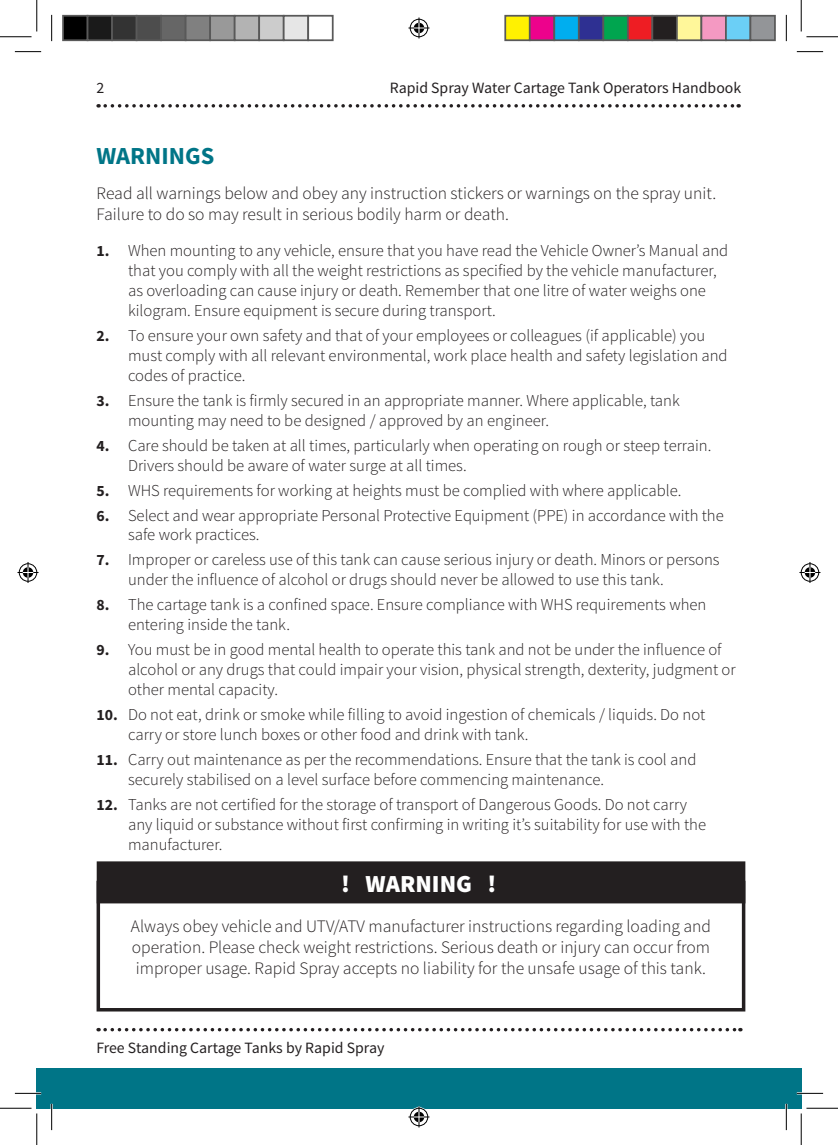
<style>
.page{position:relative;width:838px;height:1145px;background:#fff}
.page>*{position:absolute;margin:0;border:0;box-sizing:border-box;transform-origin:0 0}
.t1{font:900 24.5px "Source Sans Pro";color:#fff}
.t2{font:700 24.5px "Source Sans Pro";color:#007587}
.t3{font:300 17.5px/21px "Source Sans Pro";color:#231f20}
.t4{font:300 16.62px/19.9px "Source Sans Pro";color:#231f20}
.t5{font:15.75px "Source Sans Pro";color:#231f20}
.s1{font-weight:700;font-size:15.75px}
</style>
<div class="page">
<svg style="left:105px;top:1028px;width:635px;height:3px"></svg>
<div style="left:37px;top:1068px;width:764px;height:40px;background:#007587"></div>
<svg style="left:105px;top:104px;width:634px;height:4px"></svg>
<div style="left:96px;top:881px;width:649px;height:131px;border:4px solid #231f20"></div>
<div style="left:98px;top:862px;width:646px;height:41px;background:#231f20"></div>
<div style="left:97px;top:861px;width:648px;height:42px;border:2px solid #231f20"></div>
<hr style="left:15px;top:1092px;width:26px;height:2px;background:#fff">
<hr style="left:796px;top:1092px;width:27px;height:2px;background:#fff">
<hr style="left:51px;top:1104px;width:2px;height:26px;background:#fff">
<hr style="left:785px;top:1104px;width:2px;height:26px;background:#fff">
<svg style="left:15px;top:51px;width:26px;height:1px"></svg>
<svg style="left:796px;top:51px;width:27px;height:1px"></svg>
<svg style="left:15px;top:1093px;width:26px;height:1px"></svg>
<svg style="left:796px;top:1093px;width:27px;height:1px"></svg>
<svg style="left:51px;top:15px;width:1px;height:26px"></svg>
<svg style="left:51px;top:1104px;width:1px;height:26px"></svg>
<svg style="left:786px;top:15px;width:1px;height:26px"></svg>
<svg style="left:786px;top:1104px;width:1px;height:26px"></svg>
<hr style="left:0;top:36px;width:32px;height:1px;background:#000">
<hr style="left:806px;top:36px;width:31px;height:1px;background:#000">
<hr style="left:0;top:1108px;width:32px;height:1px;background:#000">
<hr style="left:806px;top:1108px;width:31px;height:1px;background:#000">
<hr style="left:36px;top:0;width:1px;height:31px;background:#000">
<hr style="left:36px;top:1113px;width:1px;height:32px;background:#000">
<hr style="left:800px;top:0;width:1px;height:31px;background:#000">
<hr style="left:800px;top:1113px;width:1px;height:32px;background:#000">
<svg style="left:408px;top:18px;width:21px;height:21px"></svg>
<svg style="left:408px;top:1106px;width:21px;height:21px"></svg>
<svg style="left:18px;top:562px;width:21px;height:21px"></svg>
<svg style="left:799px;top:562px;width:21px;height:21px"></svg>
<div style="left:63px;top:16px;width:25px;height:24px;background:#000"></div>
<div style="left:62px;top:15px;width:26px;height:26px;border:2px solid #595959"></div>
<div style="left:88px;top:16px;width:24px;height:24px;background:#1a1a1a"></div>
<div style="left:87px;top:15px;width:26px;height:26px;border:2px solid #595959"></div>
<div style="left:112px;top:16px;width:25px;height:24px;background:#333"></div>
<div style="left:111px;top:15px;width:26px;height:26px;border:2px solid #595959"></div>
<div style="left:137px;top:16px;width:24px;height:24px;background:#4d4d4d"></div>
<div style="left:136px;top:15px;width:26px;height:26px;border:2px solid #595959"></div>
<div style="left:161px;top:16px;width:25px;height:24px;background:#666"></div>
<div style="left:160px;top:15px;width:26px;height:26px;border:2px solid #595959"></div>
<div style="left:186px;top:16px;width:24px;height:24px;background:#808080"></div>
<div style="left:185px;top:15px;width:26px;height:26px;border:2px solid #595959"></div>
<div style="left:210px;top:16px;width:25px;height:24px;background:#999"></div>
<div style="left:209px;top:15px;width:26px;height:26px;border:2px solid #595959"></div>
<div style="left:235px;top:16px;width:24px;height:24px;background:#b3b3b3"></div>
<div style="left:234px;top:15px;width:26px;height:26px;border:2px solid #595959"></div>
<div style="left:259px;top:16px;width:25px;height:24px;background:#ccc"></div>
<div style="left:258px;top:15px;width:26px;height:26px;border:2px solid #595959"></div>
<div style="left:284px;top:16px;width:24px;height:24px;background:#e6e6e6"></div>
<div style="left:283px;top:15px;width:26px;height:26px;border:2px solid #595959"></div>
<div style="left:307px;top:15px;width:26px;height:26px;border:2px solid #595959"></div>
<div style="left:505px;top:16px;width:24px;height:24px;background:#fff101"></div>
<div style="left:504px;top:15px;width:26px;height:26px;border:2px solid #595959"></div>
<div style="left:529px;top:16px;width:25px;height:24px;background:#ed028c"></div>
<div style="left:529px;top:15px;width:26px;height:26px;border:2px solid #595959"></div>
<div style="left:554px;top:16px;width:24px;height:24px;background:#00aeef"></div>
<div style="left:553px;top:15px;width:26px;height:26px;border:2px solid #595959"></div>
<div style="left:578px;top:16px;width:25px;height:24px;background:#2e3092"></div>
<div style="left:578px;top:15px;width:26px;height:26px;border:2px solid #595959"></div>
<div style="left:603px;top:16px;width:24px;height:24px;background:#00a54f"></div>
<div style="left:602px;top:15px;width:26px;height:26px;border:2px solid #595959"></div>
<div style="left:627px;top:16px;width:25px;height:24px;background:#ee1d23"></div>
<div style="left:627px;top:15px;width:26px;height:26px;border:2px solid #595959"></div>
<div style="left:652px;top:16px;width:24px;height:24px;background:#231f20"></div>
<div style="left:651px;top:15px;width:26px;height:26px;border:2px solid #595959"></div>
<div style="left:676px;top:16px;width:25px;height:24px;background:#fff79a"></div>
<div style="left:676px;top:15px;width:26px;height:26px;border:2px solid #595959"></div>
<div style="left:701px;top:16px;width:24px;height:24px;background:#f499c2"></div>
<div style="left:700px;top:15px;width:26px;height:26px;border:2px solid #595959"></div>
<div style="left:725px;top:16px;width:25px;height:24px;background:#6bcff6"></div>
<div style="left:725px;top:15px;width:26px;height:26px;border:2px solid #595959"></div>
<div style="left:750px;top:16px;width:24px;height:24px;background:#939598"></div>
<div style="left:749px;top:15px;width:26px;height:26px;border:2px solid #595959"></div>
<p class="t5" style="left:96px;top:78px;width:9px">2</p>
<p class="t5" style="left:390px;top:78px;width:353px">Rapid Spray Water Cartage Tank Operators Handbook</p>
<h1 class="t2" style="left:96px;top:140px;width:119px">WARNINGS</h1>
<p class="t3" style="left:96px;top:183px;width:621px">Read all warnings below and obey any instruction stickers or warnings on the spray unit.<br>Failure to do so may result in serious bodily harm or death.</p>
<p class="t4" style="left:128px;top:241px;width:601px;text-indent:-32px"><span class="s1">1.</span> When mounting to any vehicle, ensure that you have read the Vehicle Owner’s Manual and that you comply with all the weight restrictions as specified by the vehicle manufacturer, as overloading can cause injury or death. Remember that one litre of water weighs one kilogram. Ensure equipment is secure during transport.</p>
<p class="t4" style="left:128px;top:326px;width:601px;text-indent:-32px"><span class="s1">2.</span> To ensure your own safety and that of your employees or colleagues (if applicable) you must comply with all relevant environmental, work place health and safety legislation and codes of practice.</p>
<p class="t4" style="left:128px;top:391px;width:553px;text-indent:-32px"><span class="s1">3.</span> Ensure the tank is firmly secured in an appropriate manner. Where applicable, tank mounting may need to be designed / approved by an engineer.</p>
<p class="t4" style="left:128px;top:435px;width:585px;text-indent:-32px"><span class="s1">4.</span> Care should be taken at all times, particularly when operating on rough or steep terrain.<br>Drivers should be aware of water surge at all times.</p>
<p class="t4" style="left:96px;top:480px;width:586px"><span class="s1">5.</span> WHS requirements for working at heights must be complied with where applicable.</p>
<p class="t4" style="left:128px;top:505px;width:597px;text-indent:-32px"><span class="s1">6.</span> Select and wear appropriate Personal Protective Equipment (PPE) in accordance with the safe work practices.</p>
<p class="t4" style="left:128px;top:550px;width:593px;text-indent:-32px"><span class="s1">7.</span> Improper or careless use of this tank can cause serious injury or death. Minors or persons under the influence of alcohol or drugs should never be allowed to use this tank.</p>
<p class="t4" style="left:128px;top:595px;width:579px;text-indent:-32px"><span class="s1">8.</span> The cartage tank is a confined space. Ensure compliance with WHS requirements when entering inside the tank.</p>
<p class="t4" style="left:128px;top:640px;width:609px;text-indent:-32px"><span class="s1">9.</span> You must be in good mental health to operate this tank and not be under the influence of alcohol or any drugs that could impair your vision, physical strength, dexterity, judgment or other mental capacity.</p>
<p class="t4" style="left:128px;top:705px;width:578px;text-indent:-32px"><span class="s1">10.</span> Do not eat, drink or smoke while filling to avoid ingestion of chemicals / liquids. Do not carry or store lunch boxes or other food and drink with tank.</p>
<p class="t4" style="left:128px;top:749px;width:569px;text-indent:-32px"><span class="s1">11.</span> Carry out maintenance as per the recommendations. Ensure that the tank is cool and securely stabilised on a level surface before commencing maintenance.</p>
<p class="t4" style="left:128px;top:794px;width:579px;text-indent:-32px"><span class="s1">12.</span> Tanks are not certified for the storage of transport of Dangerous Goods. Do not carry any liquid or substance without first confirming in writing it’s suitability for use with the manufacturer.</p>
<h1 class="t1" style="left:341px;top:867px;width:156px">! WARNING !</h1>
<p class="t3" style="left:131px;top:915px;width:581px;text-align:justify">Always obey vehicle and UTV/ATV manufacturer instructions regarding loading and operation. Please check weight restrictions. Serious death or injury can occur from improper usage. Rapid Spray accepts no liability for the unsafe usage of this tank.</p>
<p class="t5" style="left:96px;top:1038px;width:289px">Free Standing Cartage Tanks by Rapid Spray</p>
</div>
